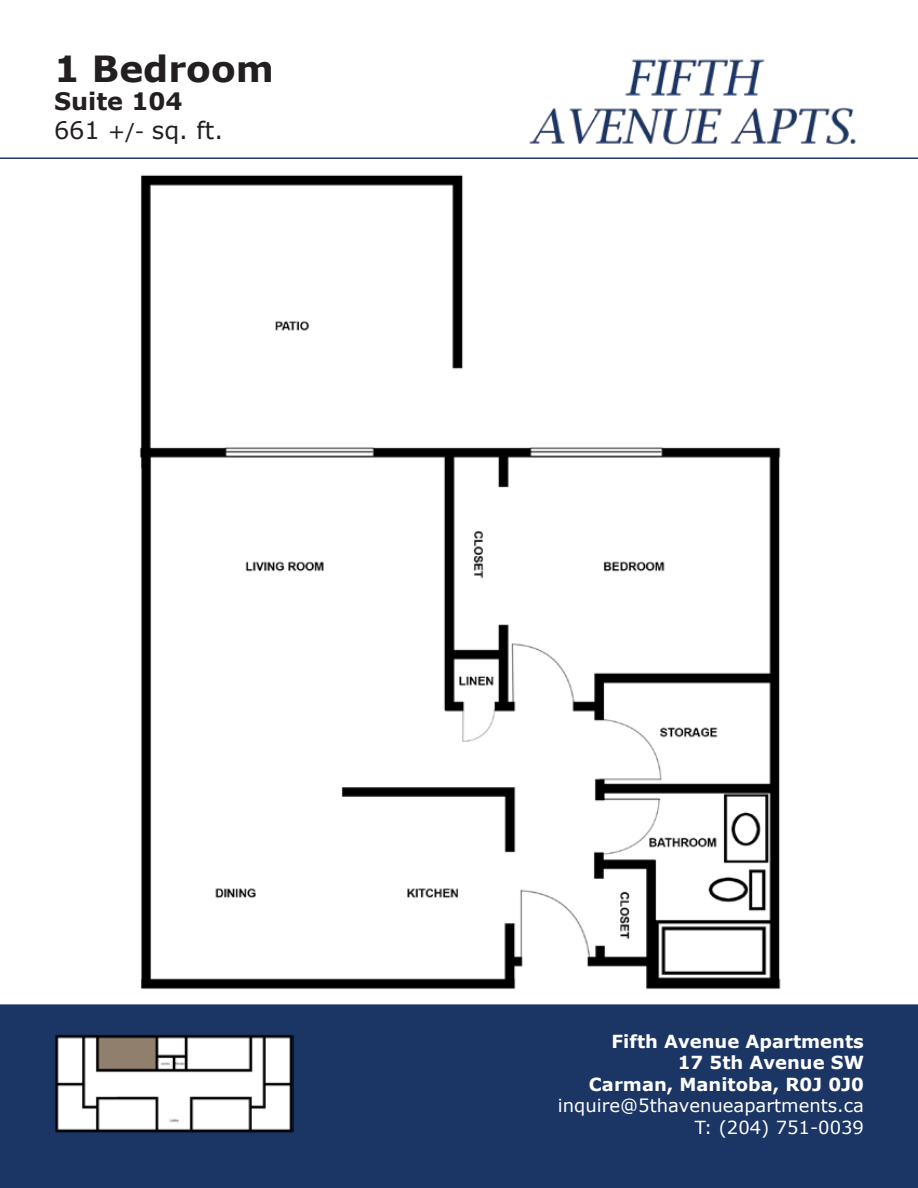
<style>
.page{position:relative;width:918px;height:1188px;background:#fff}
.page>*{position:absolute;margin:0;border:0;box-sizing:border-box;transform-origin:0 0}
.t1{font:700 36px "Verdana";color:#231f20}
.t2{font:24px/28.8px "Verdana";color:#231f20}
.t3{font:700 18px/21.6px "Verdana";color:#fff;text-align:right}
.t4{font:18px/21.6px "Verdana";color:#fff;text-align:right}
.s1{font-weight:700}
.s2{font-size:21px}
</style>
<div class="page">
<div style="left:0;top:1004px;width:918px;height:184px;background:#1b3564;border:2px solid #1b3564"></div>
<img style="left:139px;top:175px;width:642px;height:815px">
<img style="left:625px;top:59px;width:140px;height:37px">
<img style="left:529px;top:107px;width:327px;height:38px">
<hr style="left:0;top:157px;width:918px;height:2px;background:#1b3564">
<img style="left:55px;top:1035px;width:238px;height:98px">
<h1 class="t1" style="left:54px;top:43px;width:221px">1 Bedroom</h1>
<h2 class="t2" style="left:54px;top:87px;width:171px"><span class="s1">Suite 104<br></span>661 <span class="s2">+/-</span> sq. ft.</h2>
<p class="t3" style="left:589px;top:1030px;width:277px">Fifth Avenue Apartments<br>17 5th Avenue SW<br>Carman, Manitoba, R0J 0J0</p>
<p class="t4" style="left:558px;top:1095px;width:308px">inquire@5thavenueapartments.ca<br>T: (204) 751-0039</p>
</div>
